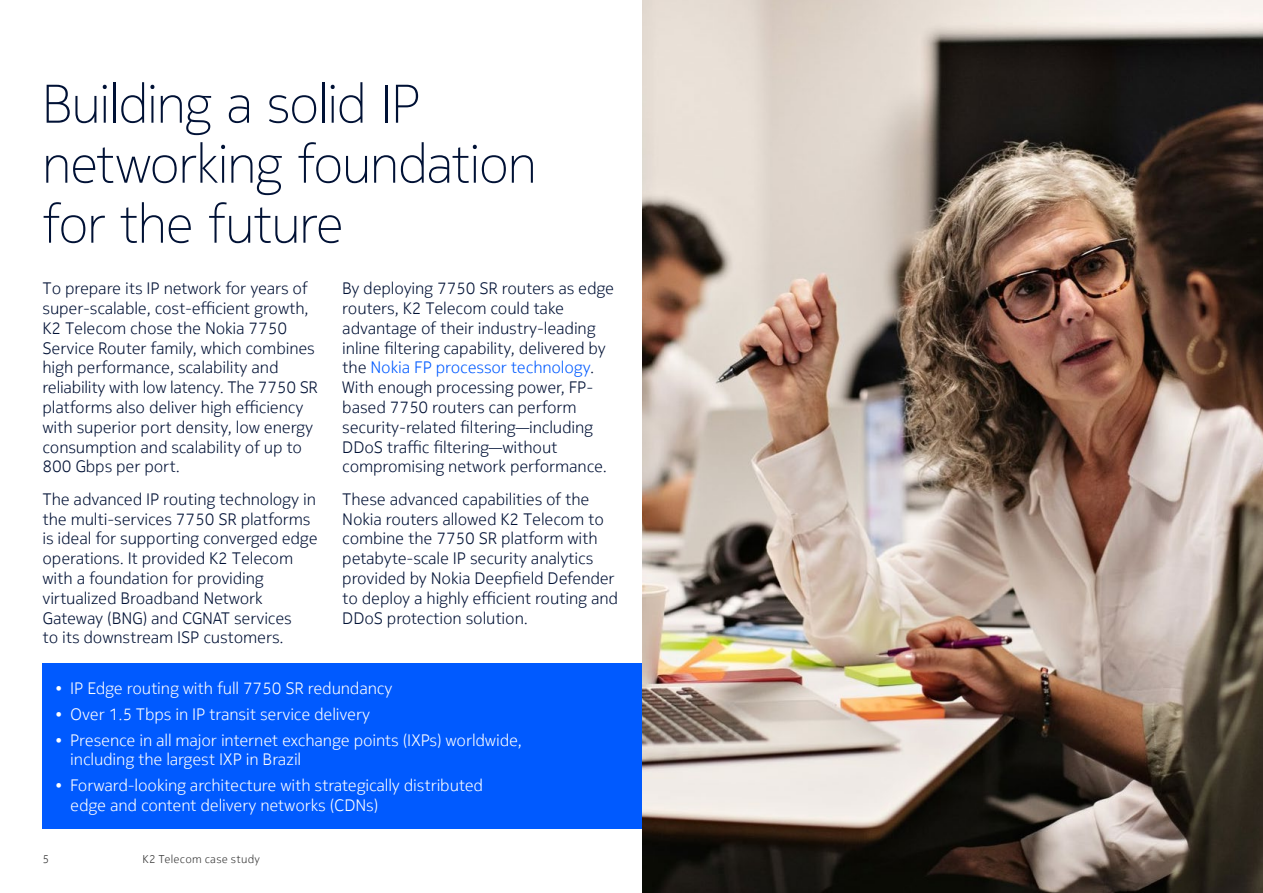
<style>
.page{position:relative;width:1263px;height:893px;background:#fff}
.page>*{position:absolute;margin:0;border:0;box-sizing:border-box;transform-origin:0 0}
.t1{font:200 54px/60px "Nokia Pure Headline";letter-spacing:-.01em;color:#001135}
.t2{font:300 16.5px/19.8px "Nokia Pure Text";letter-spacing:-.01em;color:#001135}
.t3{font:300 16.5px/19.8px "Nokia Pure Text";letter-spacing:-.01em;color:#fff}
.t4{font:300 11.25px "Nokia Pure Text";letter-spacing:.025em;color:#333}
.s1{color:#005aff}
</style>
<div class="page">
<div style="left:43px;top:663px;width:671px;height:166px;background:#005aff"></div>
<img style="left:642px;top:0;width:621px;height:893px">
<h1 class="t1" style="left:43px;top:74px;width:495px">Building a solid IP networking foundation for the future</h1>
<p class="t2" style="left:43px;top:278px;width:277px">To prepare its IP network for years of super-scalable, cost-efficient growth, K2 Telecom chose the Nokia 7750<br>Service Router family, which combines high performance, scalability and reliability with low latency. The 7750 SR platforms also deliver high efficiency with superior port density, low energy consumption and scalability of up to 800 Gbps per port.</p>
<p class="t2" style="left:43px;top:489px;width:277px">The advanced IP routing technology in the multi-services 7750 SR platforms is ideal for supporting converged edge operations. It provided K2 Telecom with a foundation for providing virtualized Broadband Network Gateway (BNG) and CGNAT services<br>to its downstream ISP customers.</p>
<p class="t2" style="left:342px;top:278px;width:273px">By deploying 7750 SR routers as edge routers, K2 Telecom could take advantage of their industry-leading inline filtering capability, delivered by the <span class="s1">Nokia FP processor technology</span>.<br>With enough processing power, FP&shy;based 7750 routers can perform security-related filtering—including DDoS traffic filtering—without compromising network performance.</p>
<p class="t2" style="left:342px;top:489px;width:277px">These advanced capabilities of the Nokia routers allowed K2 Telecom to combine the 7750 SR platform with petabyte-scale IP security analytics provided by Nokia Deepfield Defender to deploy a highly efficient routing and DDoS protection solution.</p>
<p class="t3" style="left:55px;top:678px;width:339px">• IP Edge routing with full 7750 SR redundancy</p>
<p class="t3" style="left:55px;top:704px;width:317px">• Over 1.5 Tbps in IP transit service delivery</p>
<p class="t3" style="left:70px;top:730px;width:453px;text-indent:-15px">• Presence in all major internet exchange points (IXPs) worldwide, including the largest IXP in Brazil</p>
<p class="t3" style="left:70px;top:775px;width:414px;text-indent:-15px">• Forward-looking architecture with strategically distributed edge and content delivery networks (CDNs)</p>
<p class="t4" style="left:43px;top:852px;width:8px">5</p>
<p class="t4" style="left:142px;top:852px;width:119px">K2 Telecom case study</p>
</div>
